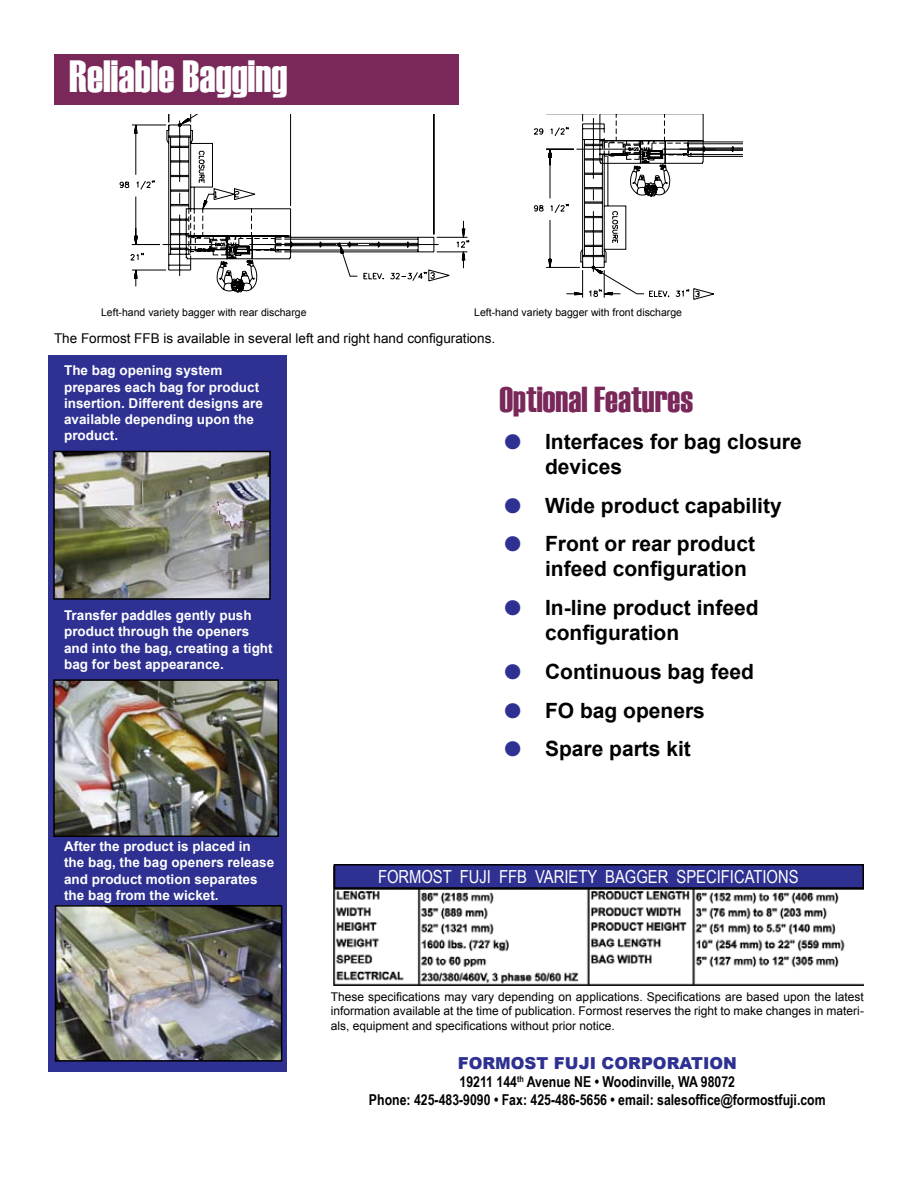
<style>
.page{position:relative;width:918px;height:1188px;background:#fff}
.page>*{position:absolute;margin:0;border:0;box-sizing:border-box;transform-origin:0 0}
.t1{font:45px "Haettenschweiler";color:#fff}
.t2{font:36px "Haettenschweiler";color:#792859}
.t3{font:700 21px/25.2px "Arial";color:#000}
.t4{font:18px "Arial Narrow";color:#fff}
.t5{font:900 16.5px "Arial";color:#2e3192}
.t6{font:700 15px/18px "Arial Narrow";color:#000;text-align:center}
.t7{font:700 13.5px/16.2px "Arial";color:#fff}
.t8{font:13.5px "Arial";color:#000}
.t9{font:12px/14.4px "Arial";color:#000;text-align:justify}
.t10{font:10.5px "Arial";color:#000}
.s1{color:#2e3192}
</style>
<div class="page">
<div style="left:48px;top:355px;width:238px;height:717px;background:#2e3192"></div>
<div style="left:54px;top:54px;width:405px;height:51px;background:#792859"></div>
<img style="left:56px;top:682px;width:220px;height:152px">
<div style="left:53px;top:679px;width:226px;height:158px;border:2px solid #000"></div>
<img style="left:56px;top:454px;width:212px;height:143px">
<div style="left:53px;top:451px;width:218px;height:149px;border:2px solid #000"></div>
<img style="left:58px;top:908px;width:221px;height:151px">
<div style="left:55px;top:905px;width:227px;height:157px;border:2px solid #000"></div>
<img style="left:333px;top:864px;width:531px;height:121px">
<svg style="left:120px;top:114px;width:350px;height:173px"></svg>
<svg style="left:533px;top:114px;width:210px;height:186px"></svg>
<div style="left:334px;top:865px;width:529px;height:23px;background:#2e3192"></div>
<div style="left:334px;top:864px;width:530px;height:25px;border:2px solid #000"></div>
<h1 class="t1" style="left:69px;top:46px;width:220px">Reliable Bagging</h1>
<p class="t10" style="left:101px;top:305px;width:207px">Left-hand variety bagger with rear discharge</p>
<p class="t10" style="left:474px;top:305px;width:209px">Left-hand variety bagger with front discharge</p>
<p class="t8" style="left:54px;top:329px;width:443px">The Formost FFB is available in several left and right hand configurations.</p>
<p class="t7" style="left:64px;top:363px;width:200px">The bag opening system prepares each bag for product insertion. Different designs are available depending upon the product.</p>
<h2 class="t2" style="left:500px;top:375px;width:195px">Optional Features</h2>
<h3 class="t3" style="left:545px;top:429px;width:258px;text-indent:-41px"><span class="s1">●</span> Interfaces for bag closure devices</h3>
<h3 class="t3" style="left:505px;top:493px;width:279px"><span class="s1">●</span> Wide product capability</h3>
<h3 class="t3" style="left:545px;top:532px;width:212px;text-indent:-41px"><span class="s1">●</span> Front or rear product infeed configuration</h3>
<h3 class="t3" style="left:545px;top:596px;width:215px;text-indent:-41px"><span class="s1">●</span> In-line product infeed configuration</h3>
<h3 class="t3" style="left:505px;top:660px;width:251px"><span class="s1">●</span> Continuous bag feed</h3>
<h3 class="t3" style="left:505px;top:699px;width:202px"><span class="s1">●</span> FO bag openers</h3>
<h3 class="t3" style="left:505px;top:737px;width:188px"><span class="s1">●</span> Spare parts kit</h3>
<p class="t7" style="left:64px;top:608px;width:210px">Transfer paddles gently push product through the openers and into the bag, creating a tight bag for best appearance.</p>
<p class="t7" style="left:64px;top:839px;width:212px">After the product is placed in the bag, the bag openers release and product motion separates the bag from the wicket.</p>
<h3 class="t4" style="left:378px;top:864px;width:422px">FORMOST FUJI FFB VARIETY BAGGER SPECIFICATIONS</h3>
<p class="t9" style="left:331px;top:990px;width:535px">These specifications may vary depending on applications. Specifications are based upon the latest information available at the time of publication. Formost reserves the right to make changes in materi&shy;als, equipment and specifications without prior notice.</p>
<p class="t5" style="left:458px;top:1051px;width:281px">FORMOST FUJI CORPORATION</p>
<p class="t6" style="left:369px;top:1072px;width:458px">19211 144<sup>th</sup> Avenue NE • Woodinville, WA 98072<br>Phone: 425-483-9090 • Fax: 425-486-5656 • email: salesoffice@formostfuji.com</p>
</div>
